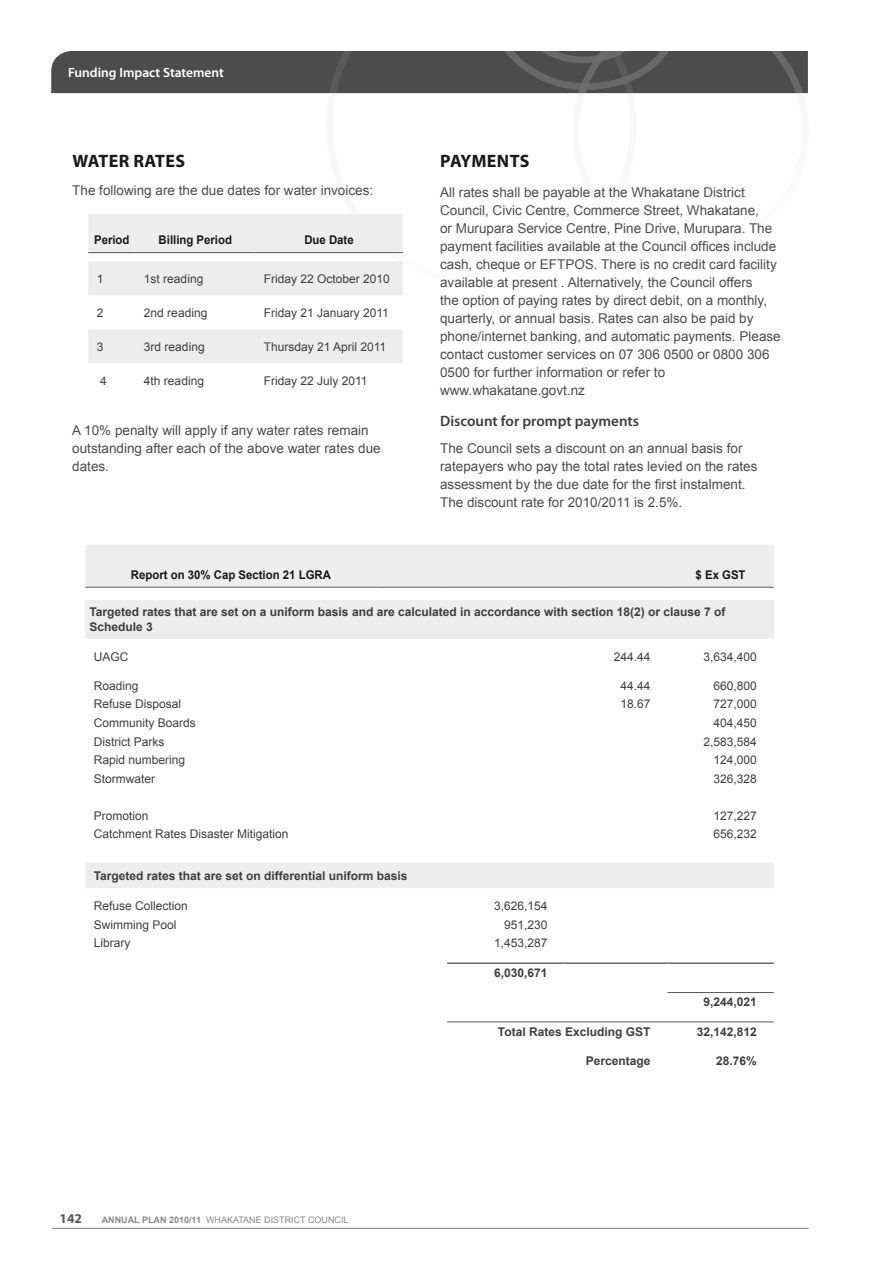
<style>
.page{position:relative;width:893px;height:1263px;background:#fff}
.page>*{position:absolute;margin:0;border:0;box-sizing:border-box;transform-origin:0 0}
.t1{font:700 18px "Myriad Pro";letter-spacing:.015em;color:#1a171c}
.t2{font:600 15px "Myriad Pro";color:#3e3e40}
.t3{font:13.5px/18px "Arial";color:#4c4c4e}
.t4{font:600 13.5px "Myriad Pro";color:#fff}
.t5{font:700 13.5px "Myriad Pro";color:#58585a}
.t6{font:12px "Arial";color:#3e3e40}
.t7{font:700 12px/15px "Arial";color:#3e3e40}
.t8{font:700 12px "Arial";color:#1a171c;scale:.95 1}
.t9{font:9px "Arial";color:#87888a}
.s1{font-weight:700}
</style>
<div class="page">
<hr style="left:52px;top:1228px;width:757px;height:1px;background:#87888a">
<svg style="left:51px;top:51px;width:757px;height:42px;background:#4e4e50"></svg>
<svg style="left:88px;top:214px;width:315px;height:149px;fill:#ededee"></svg>
<hr style="left:88px;top:252px;width:47px;height:1px;background:#58585a">
<hr style="left:135px;top:252px;width:120px;height:1px;background:#58585a">
<hr style="left:255px;top:252px;width:148px;height:1px;background:#58585a">
<svg style="left:85px;top:545px;width:689px;height:343px"></svg>
<div style="left:85px;top:600px;width:689px;height:38px;background:#ededee"></div>
<hr style="left:85px;top:587px;width:291px;height:1px;background:#58585a">
<hr style="left:376px;top:587px;width:71px;height:1px;background:#58585a">
<hr style="left:447px;top:587px;width:117px;height:1px;background:#58585a">
<hr style="left:564px;top:587px;width:103px;height:1px;background:#58585a">
<hr style="left:667px;top:587px;width:107px;height:1px;background:#58585a">
<hr style="left:447px;top:963px;width:117px;height:1px;background:#1a171c">
<hr style="left:564px;top:963px;width:103px;height:1px;background:#1a171c">
<hr style="left:667px;top:963px;width:107px;height:1px;background:#1a171c">
<hr style="left:667px;top:992px;width:107px;height:1px;background:#58585a">
<hr style="left:447px;top:1021px;width:117px;height:1px;background:#58585a">
<hr style="left:564px;top:1021px;width:103px;height:1px;background:#58585a">
<hr style="left:667px;top:1021px;width:107px;height:1px;background:#58585a">
<p class="t4" style="left:68px;top:64px;width:157px">Funding Impact Statement</p>
<h1 class="t1" style="left:72px;top:149px;width:27px">WATER</h1>
<h1 class="t1" style="left:133px;top:149px;width:11px">RATE</h1>
<h1 class="t1" style="left:175px;top:149px;width:11px">S</h1>
<p class="t3" style="left:72px;top:182px;width:302px">The following are the due dates for water invoices:</p>
<p class="t8" style="left:94px;top:232px;width:39px">Period</p>
<p class="t8" style="left:159px;top:232px;width:79px">Billing Period</p>
<p class="t8" style="left:304px;top:232px;width:54px">Due Date</p>
<p class="t6" style="left:97px;top:271px;width:8px">1</p>
<p class="t6" style="left:144px;top:271px;width:61px">1st reading</p>
<p class="t6" style="left:264px;top:271px;width:128px">Friday 22 October 2010</p>
<p class="t6" style="left:97px;top:305px;width:8px">2</p>
<p class="t6" style="left:144px;top:305px;width:65px">2nd reading</p>
<p class="t6" style="left:264px;top:305px;width:127px">Friday 21 January 2011</p>
<p class="t6" style="left:97px;top:339px;width:8px">3</p>
<p class="t6" style="left:144px;top:339px;width:62px">3rd reading</p>
<p class="t6" style="left:264px;top:339px;width:124px">Thursday 21 April 2011</p>
<p class="t6" style="left:100px;top:373px;width:8px">4</p>
<p class="t6" style="left:144px;top:373px;width:62px">4th reading</p>
<p class="t6" style="left:264px;top:373px;width:105px">Friday 22 July 2011</p>
<p class="t3" style="left:72px;top:421px;width:310px">A 10% penalty will apply if any water rates remain outstanding after each of the above water rates due dates.</p>
<h1 class="t1" style="left:440px;top:149px;width:89px">PAYMENTS</h1>
<p class="t3" style="left:440px;top:184px;width:342px">All rates shall be payable at the Whakatane District Council, Civic Centre, Commerce Street, Whakatane,<br>or Murupara Service Centre, Pine Drive, Murupara. The payment facilities available at the Council offices include cash, cheque or EFTPOS . There is no credit card facility available at present . Alternatively, the Council offers<br>the option of paying rates by direct debit, on a monthly, quarterly, or annual basis. Rates can also be paid by phone/internet banking, and automatic payments. Please contact customer services on 07 306 0500 or 0800 306<br>0500 for further information or refer to www.whakatane.govt.nz</p>
<p class="t2" style="left:440px;top:412px;width:200px">Discount for prompt payments</p>
<p class="t3" style="left:440px;top:439px;width:319px">The Council sets a discount on an annual basis for ratepayers who pay the total rates levied on the rates assessment by the due date for the first instalment.<br>The discount rate for 2010/2011 is 2.5%.</p>
<p class="t8" style="left:131px;top:566px;width:212px">Report on 30% Cap Section 21 LGRA</p>
<p class="t8" style="left:695px;top:566px;width:54px">$ Ex GST</p>
<p class="t7" style="left:89px;top:605px;width:637px">Targeted rates that are set on a uniform basis and are calculated in accordance with section 18(2) or clause 7 of<br>Schedule 3</p>
<p class="t6" style="left:94px;top:648px;width:35px">UAGC</p>
<p class="t6" style="left:614px;top:648px;width:38px">244.44</p>
<p class="t6" style="left:703px;top:648px;width:55px">3,634,400</p>
<p class="t6" style="left:94px;top:678px;width:46px">Roading</p>
<p class="t6" style="left:620px;top:678px;width:32px">44.44</p>
<p class="t6" style="left:713px;top:678px;width:45px">660,800</p>
<p class="t6" style="left:94px;top:696px;width:89px">Refuse Disposal</p>
<p class="t6" style="left:620px;top:696px;width:32px">18.67</p>
<p class="t6" style="left:713px;top:696px;width:45px">727,000</p>
<p class="t6" style="left:94px;top:715px;width:104px">Community Boards</p>
<p class="t6" style="left:713px;top:715px;width:45px">404,450</p>
<p class="t6" style="left:94px;top:733px;width:72px">District Parks</p>
<p class="t6" style="left:703px;top:733px;width:55px">2,583,584</p>
<p class="t6" style="left:94px;top:752px;width:93px">Rapid numbering</p>
<p class="t6" style="left:713px;top:752px;width:45px">124,000</p>
<p class="t6" style="left:94px;top:770px;width:63px">Stormwater</p>
<p class="t6" style="left:713px;top:770px;width:45px">326,328</p>
<p class="t6" style="left:94px;top:807px;width:56px">Promotion</p>
<p class="t6" style="left:713px;top:807px;width:45px">127,227</p>
<p class="t6" style="left:94px;top:826px;width:196px">Catchment Rates Disaster Mitigation</p>
<p class="t6" style="left:713px;top:826px;width:45px">656,232</p>
<p class="t7" style="left:94px;top:868px;width:315px">Targeted rates that are set on differential uniform basis</p>
<p class="t6" style="left:94px;top:898px;width:96px">Refuse Collection</p>
<p class="t6" style="left:494px;top:898px;width:55px">3,626,154</p>
<p class="t6" style="left:94px;top:917px;width:84px">Swimming Pool</p>
<p class="t6" style="left:504px;top:917px;width:45px">951,230</p>
<p class="t6" style="left:94px;top:935px;width:38px">Library</p>
<p class="t6" style="left:494px;top:935px;width:55px">1,453,287</p>
<p class="t7" style="left:494px;top:966px;width:55px">6,030,671</p>
<p class="t7" style="left:703px;top:995px;width:55px">9,244,021</p>
<p class="t7" style="left:498px;top:1024px;width:154px">Total Rates Excluding GST</p>
<p class="t7" style="left:697px;top:1024px;width:62px">32,142,812</p>
<p class="t7" style="left:586px;top:1053px;width:66px">Percentage</p>
<p class="t7" style="left:716px;top:1053px;width:42px">28.76%</p>
<p class="t5" style="left:60px;top:1209px;width:24px">142</p>
<p class="t9" style="left:102px;top:1214px;width:248px"><span class="s1">Annual PLAN 2010/11</span> Whakatane District Council</p>
</div>
